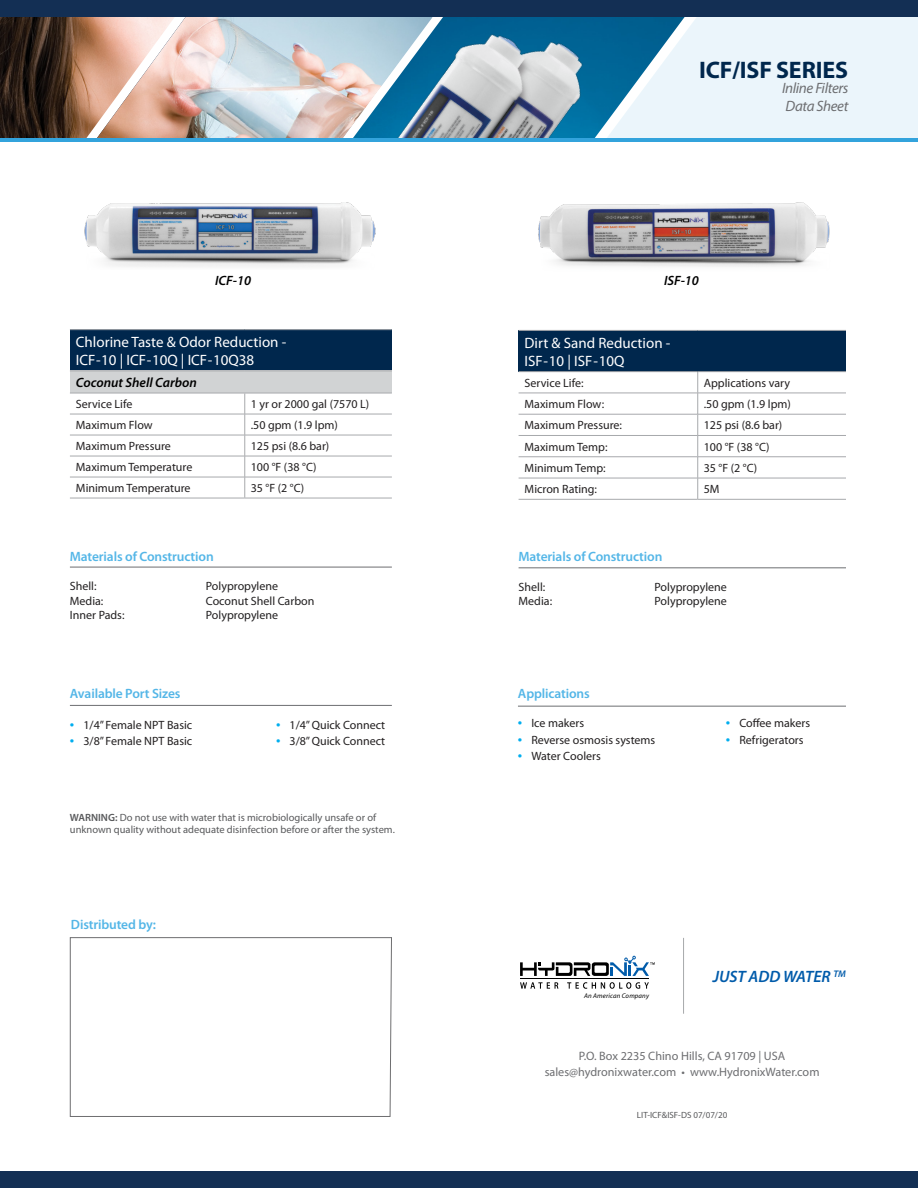
<style>
.page{position:relative;width:918px;height:1188px;background:#fff}
.page>*{position:absolute;margin:0;border:0;box-sizing:border-box;transform-origin:0 0}
.t1{font:700 24px "Myriad Pro";letter-spacing:-.005em;color:#00274d}
.t2{font:italic 600 16.5px "Myriad Pro";color:#005baa}
.t3{font:15px/18px "Myriad Pro";color:#fff}
.t4{font:italic 15px/18px "Myriad Pro";letter-spacing:-.025em;color:#6d6e71}
.t5{font:600 13.5px "Myriad Pro";letter-spacing:-.01em;color:#54b6e7}
.t6{font:italic 600 13.5px "Myriad Pro";color:#000}
.t7{font:12.15px/16.5px "Myriad Pro";color:#6d6e71;text-align:center}
.t8{font:12px "Myriad Pro";color:#221f20}
.t9{font:12px "Myriad Pro";color:#211f20}
.t10{font:10.5px/12.6px "Myriad Pro";color:#58595b}
.t11{font:9px "Myriad Pro";color:#58595b}
.t12{font:italic 6.75px "Myriad Pro";letter-spacing:.02em;color:#000}
.s1{font-size:15.75px;color:#00aeef}
.s2{font-weight:600}
</style>
<div class="page">
<div style="left:708px;top:17px;width:210px;height:121px;background:#ebf5fb"></div>
<img style="left:610px;top:17px;width:98px;height:121px">
<img style="left:0;top:17px;width:97px;height:121px">
<img style="left:97px;top:17px;width:286px;height:121px">
<img style="left:383px;top:17px;width:227px;height:121px">
<div style="left:0;top:0;width:918px;height:17px;background:#132f54"></div>
<hr style="left:0;top:138px;width:918px;height:3px;background:#33a3dc">
<div style="left:0;top:1172px;width:918px;height:16px;background:#132f54"></div>
<svg style="left:70px;top:937px;width:322px;height:180px"></svg>
<svg style="left:520px;top:956px;width:135px;height:20px"></svg>
<svg style="left:520px;top:982px;width:129px;height:7px"></svg>
<hr style="left:520px;top:978px;width:129px;height:1px;background:#000">
<hr style="left:683px;top:938px;width:1px;height:76px;background:#a7a9ac">
<hr style="left:518px;top:706px;width:328px;height:1px;background:#6d6e71">
<hr style="left:70px;top:705px;width:322px;height:1px;background:#6d6e71">
<div style="left:70px;top:330px;width:322px;height:41px;background:#00274d"></div>
<div style="left:70px;top:371px;width:322px;height:22px;background:#d1d3d4"></div>
<hr style="left:70px;top:414px;width:175px;height:1px;background:#a7a9ac">
<hr style="left:245px;top:414px;width:147px;height:1px;background:#a7a9ac">
<hr style="left:70px;top:435px;width:175px;height:1px;background:#a7a9ac">
<hr style="left:245px;top:435px;width:147px;height:1px;background:#a7a9ac">
<hr style="left:70px;top:456px;width:175px;height:1px;background:#a7a9ac">
<hr style="left:245px;top:456px;width:147px;height:1px;background:#a7a9ac">
<hr style="left:70px;top:477px;width:175px;height:1px;background:#a7a9ac">
<hr style="left:245px;top:477px;width:147px;height:1px;background:#a7a9ac">
<svg style="left:245px;top:394px;width:1px;height:104px"></svg>
<hr style="left:70px;top:371px;width:175px;height:1px;background:#a7a9ac">
<hr style="left:245px;top:371px;width:147px;height:1px;background:#a7a9ac">
<hr style="left:70px;top:393px;width:175px;height:1px;background:#a7a9ac">
<hr style="left:245px;top:393px;width:147px;height:1px;background:#a7a9ac">
<hr style="left:70px;top:329px;width:175px;height:1px;background:#a7a9ac">
<hr style="left:245px;top:329px;width:147px;height:1px;background:#a7a9ac">
<hr style="left:70px;top:498px;width:175px;height:1px;background:#a7a9ac">
<hr style="left:245px;top:498px;width:147px;height:1px;background:#a7a9ac">
<hr style="left:70px;top:567px;width:322px;height:1px;background:#6d6e71">
<img style="left:84px;top:202px;width:292px;height:65px">
<div style="left:519px;top:330px;width:327px;height:42px;background:#00274d"></div>
<hr style="left:519px;top:393px;width:179px;height:1px;background:#a7a9ac">
<hr style="left:698px;top:393px;width:148px;height:1px;background:#a7a9ac">
<hr style="left:519px;top:414px;width:179px;height:1px;background:#a7a9ac">
<hr style="left:698px;top:414px;width:148px;height:1px;background:#a7a9ac">
<hr style="left:519px;top:435px;width:179px;height:1px;background:#a7a9ac">
<hr style="left:698px;top:435px;width:148px;height:1px;background:#a7a9ac">
<hr style="left:519px;top:457px;width:179px;height:1px;background:#a7a9ac">
<hr style="left:698px;top:457px;width:148px;height:1px;background:#a7a9ac">
<hr style="left:519px;top:478px;width:179px;height:1px;background:#a7a9ac">
<hr style="left:698px;top:478px;width:148px;height:1px;background:#a7a9ac">
<svg style="left:697px;top:372px;width:1px;height:127px"></svg>
<hr style="left:519px;top:330px;width:179px;height:1px;background:#a7a9ac">
<hr style="left:698px;top:330px;width:148px;height:1px;background:#a7a9ac">
<hr style="left:519px;top:371px;width:179px;height:1px;background:#a7a9ac">
<hr style="left:698px;top:371px;width:148px;height:1px;background:#a7a9ac">
<hr style="left:519px;top:499px;width:179px;height:1px;background:#a7a9ac">
<hr style="left:698px;top:499px;width:148px;height:1px;background:#a7a9ac">
<hr style="left:519px;top:567px;width:327px;height:1px;background:#6d6e71">
<img style="left:538px;top:202px;width:292px;height:65px">
<h1 class="t1" style="left:699px;top:55px;width:151px">ICF/ISF SERIES</h1>
<p class="t4" style="left:782px;top:79px;width:68px">Inline Filters<br>Data Sheet</p>
<p class="t6" style="left:215px;top:271px;width:38px">ICF-10</p>
<p class="t6" style="left:664px;top:272px;width:36px">ISF-10</p>
<p class="t3" style="left:76px;top:333px;width:212px">Chlorine Taste &amp; Odor Reduction -<br>ICF-10 | ICF-10Q | ICF-10Q38</p>
<p class="t6" style="left:76px;top:374px;width:123px">Coconut Shell Carbon</p>
<p class="t8" style="left:76px;top:397px;width:58px">Service Life</p>
<p class="t8" style="left:251px;top:397px;width:120px">1 yr or 2000 gal (7570 L)</p>
<p class="t8" style="left:76px;top:418px;width:78px">Maximum Flow</p>
<p class="t8" style="left:251px;top:418px;width:89px">.50 gpm (1.9 lpm)</p>
<p class="t8" style="left:76px;top:439px;width:96px">Maximum Pressure</p>
<p class="t8" style="left:251px;top:439px;width:80px">125 psi (8.6 bar)</p>
<p class="t8" style="left:76px;top:460px;width:118px">Maximum Temperature</p>
<p class="t8" style="left:251px;top:460px;width:67px">100 °F (38 °C)</p>
<p class="t8" style="left:76px;top:481px;width:116px">Minimum Temperature</p>
<p class="t8" style="left:251px;top:481px;width:55px">35 °F (2 °C)</p>
<p class="t3" style="left:525px;top:333px;width:147px">Dirt &amp; Sand Reduction -<br>ISF-10 | ISF-10Q</p>
<p class="t8" style="left:525px;top:375px;width:60px">Service Life:</p>
<p class="t8" style="left:704px;top:375px;width:88px">Applications vary</p>
<p class="t8" style="left:525px;top:397px;width:81px">Maximum Flow:</p>
<p class="t8" style="left:704px;top:397px;width:89px">.50 gpm (1.9 lpm)</p>
<p class="t8" style="left:525px;top:418px;width:99px">Maximum Pressure:</p>
<p class="t8" style="left:704px;top:418px;width:80px">125 psi (8.6 bar)</p>
<p class="t8" style="left:525px;top:439px;width:84px">Maximum Temp:</p>
<p class="t8" style="left:704px;top:439px;width:67px">100 °F (38 °C)</p>
<p class="t8" style="left:525px;top:460px;width:83px">Minimum Temp:</p>
<p class="t8" style="left:704px;top:460px;width:55px">35 °F (2 °C)</p>
<p class="t8" style="left:525px;top:482px;width:74px">Micron Rating:</p>
<p class="t8" style="left:704px;top:482px;width:17px">5M</p>
<p class="t5" style="left:70px;top:548px;width:145px">Materials of Construction</p>
<p class="t9" style="left:70px;top:579px;width:28px">Shell:</p>
<p class="t9" style="left:206px;top:579px;width:74px">Polypropylene</p>
<p class="t9" style="left:70px;top:593px;width:35px">Media:</p>
<p class="t9" style="left:206px;top:593px;width:110px">Coconut Shell Carbon</p>
<p class="t9" style="left:70px;top:608px;width:56px">Inner Pads:</p>
<p class="t9" style="left:206px;top:608px;width:74px">Polypropylene</p>
<p class="t5" style="left:519px;top:548px;width:145px">Materials of Construction</p>
<p class="t9" style="left:519px;top:579px;width:28px">Shell:</p>
<p class="t9" style="left:655px;top:579px;width:74px">Polypropylene</p>
<p class="t9" style="left:519px;top:594px;width:35px">Media:</p>
<p class="t9" style="left:655px;top:594px;width:74px">Polypropylene</p>
<p class="t5" style="left:70px;top:685px;width:112px">Available Port Sizes</p>
<p class="t8" style="left:70px;top:717px;width:124px"><span class="s1">•</span> 1/4” Female NPT Basic</p>
<p class="t8" style="left:70px;top:734px;width:124px"><span class="s1">•</span> 3/8” Female NPT Basic</p>
<p class="t8" style="left:276px;top:717px;width:111px"><span class="s1">•</span> 1/4” Quick Connect</p>
<p class="t8" style="left:276px;top:734px;width:111px"><span class="s1">•</span> 3/8” Quick Connect</p>
<p class="t5" style="left:518px;top:685px;width:73px">Applications</p>
<p class="t8" style="left:518px;top:716px;width:68px"><span class="s1">•</span> Ice makers</p>
<p class="t8" style="left:518px;top:732px;width:139px"><span class="s1">•</span> Reverse osmosis systems</p>
<p class="t8" style="left:518px;top:749px;width:84px"><span class="s1">•</span> Water Coolers</p>
<p class="t8" style="left:726px;top:716px;width:86px"><span class="s1">•</span> Coffee makers</p>
<p class="t8" style="left:726px;top:732px;width:79px"><span class="s1">•</span> Refrigerators</p>
<p class="t10" style="left:70px;top:811px;width:326px"><span class="s2">WARNING:</span> Do not use with water that is microbiologically unsafe or of unknown quality without adequate disinfection before or after the system.</p>
<p class="t5" style="left:71px;top:916px;width:87px">Distributed by:</p>
<h2 class="t2" style="left:713px;top:966px;width:135px">JUST ADD WATER <sup>TM</sup></h2>
<p class="t12" style="left:584px;top:991px;width:66px">An American Company</p>
<p class="t7" style="left:545px;top:1047px;width:276px">P.O. Box 2235 Chino Hills, CA 91709 | USA sales@hydronixwater.com • www.HydronixWater.com</p>
<p class="t11" style="left:637px;top:1109px;width:92px">LIT-ICF&amp;ISF-DS 07/07/20</p>
</div>
